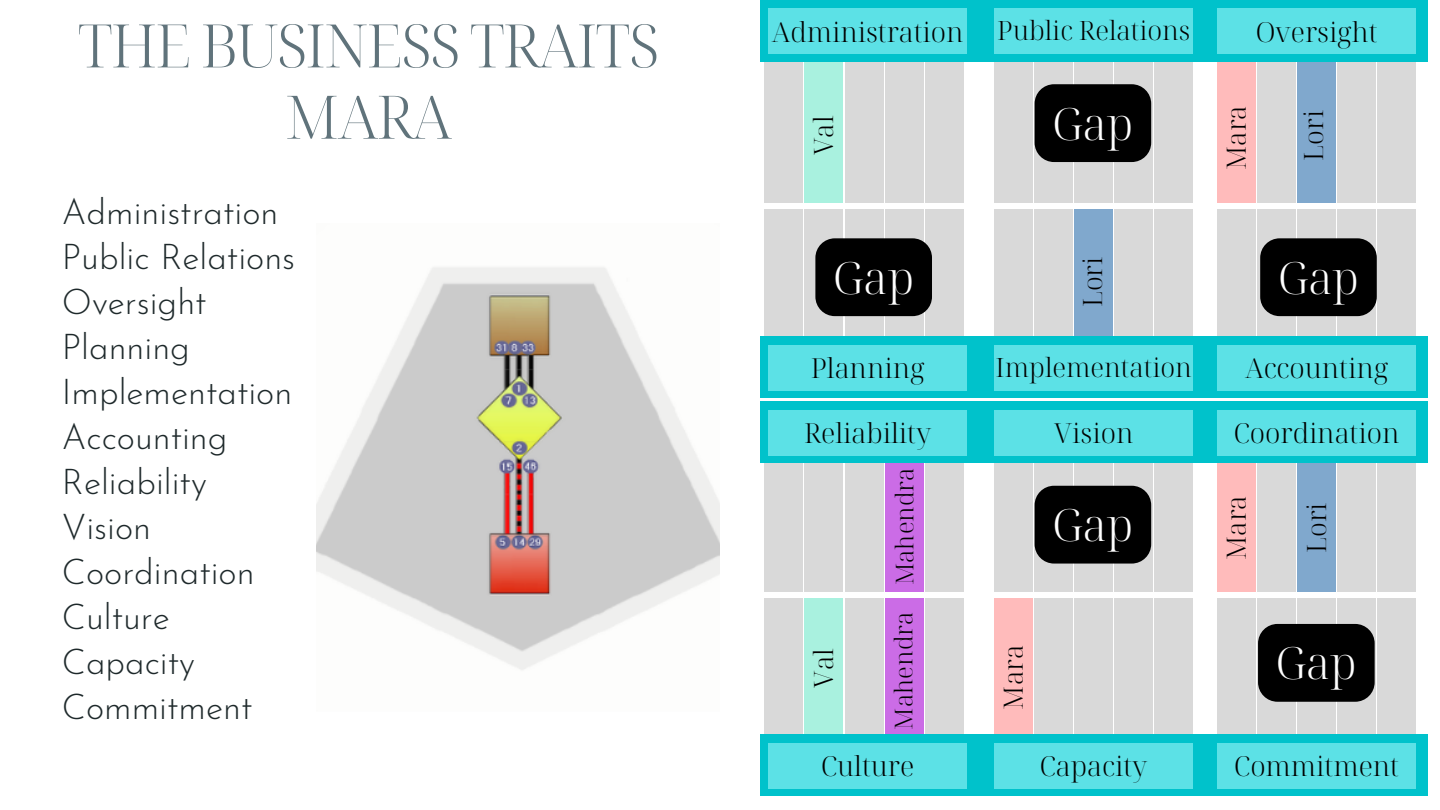
<style>
.page{position:relative;width:1440px;height:810px;background:#fff}
.page>*{position:absolute;margin:0;border:0;box-sizing:border-box;transform-origin:0 0}
.t1{font:300 59.9px "Noto Serif Display";letter-spacing:-.035em;color:#60737b}
.t2{font:300 44.5px "Noto Serif Display";color:#fff}
.t3{font:300 35px "Josefin Sans";color:#1e292b}
.t4{font:300 27.5px "Noto Serif Display";color:#000}
.t5{font:300 26.5px "Noto Serif Display";color:#000}
.t6{font:300 24.5px "Noto Serif Display";color:#000}
</style>
<div class="page">
<div style="left:765px;top:62px;width:38px;height:141px;background:#d9d9d9"></div>
<div style="left:805px;top:62px;width:38px;height:141px;background:#a9f1df"></div>
<div style="left:845px;top:62px;width:38px;height:141px;background:#d9d9d9"></div>
<div style="left:885px;top:62px;width:38px;height:141px;background:#d9d9d9"></div>
<div style="left:925px;top:62px;width:38px;height:141px;background:#d9d9d9"></div>
<div style="left:765px;top:209px;width:38px;height:142px;background:#d9d9d9"></div>
<div style="left:805px;top:209px;width:38px;height:142px;background:#d9d9d9"></div>
<div style="left:845px;top:209px;width:38px;height:142px;background:#d9d9d9"></div>
<div style="left:885px;top:209px;width:38px;height:142px;background:#d9d9d9"></div>
<div style="left:925px;top:209px;width:38px;height:142px;background:#d9d9d9"></div>
<div style="left:765px;top:450px;width:38px;height:142px;background:#d9d9d9"></div>
<div style="left:805px;top:450px;width:38px;height:142px;background:#d9d9d9"></div>
<div style="left:845px;top:450px;width:38px;height:142px;background:#d9d9d9"></div>
<div style="left:885px;top:450px;width:38px;height:142px;background:#cb6ce6"></div>
<div style="left:925px;top:450px;width:38px;height:142px;background:#d9d9d9"></div>
<div style="left:765px;top:598px;width:38px;height:142px;background:#d9d9d9"></div>
<div style="left:805px;top:598px;width:38px;height:142px;background:#a9f1df"></div>
<div style="left:845px;top:598px;width:38px;height:142px;background:#d9d9d9"></div>
<div style="left:885px;top:598px;width:38px;height:142px;background:#cb6ce6"></div>
<div style="left:925px;top:598px;width:38px;height:142px;background:#d9d9d9"></div>
<div style="left:994px;top:62px;width:39px;height:141px;background:#d9d9d9"></div>
<div style="left:1034px;top:62px;width:39px;height:141px;background:#d9d9d9"></div>
<div style="left:1075px;top:62px;width:38px;height:141px;background:#d9d9d9"></div>
<div style="left:1115px;top:62px;width:38px;height:141px;background:#d9d9d9"></div>
<div style="left:1155px;top:62px;width:38px;height:141px;background:#d9d9d9"></div>
<div style="left:994px;top:209px;width:39px;height:142px;background:#d9d9d9"></div>
<div style="left:1034px;top:209px;width:39px;height:142px;background:#d9d9d9"></div>
<div style="left:1075px;top:209px;width:38px;height:142px;background:#80a8cd"></div>
<div style="left:1115px;top:209px;width:38px;height:142px;background:#d9d9d9"></div>
<div style="left:1155px;top:209px;width:38px;height:142px;background:#d9d9d9"></div>
<div style="left:994px;top:450px;width:39px;height:142px;background:#d9d9d9"></div>
<div style="left:1034px;top:450px;width:39px;height:142px;background:#d9d9d9"></div>
<div style="left:1075px;top:450px;width:38px;height:142px;background:#d9d9d9"></div>
<div style="left:1115px;top:450px;width:38px;height:142px;background:#d9d9d9"></div>
<div style="left:1155px;top:450px;width:38px;height:142px;background:#d9d9d9"></div>
<div style="left:994px;top:598px;width:39px;height:142px;background:#fbb"></div>
<div style="left:1034px;top:598px;width:39px;height:142px;background:#d9d9d9"></div>
<div style="left:1075px;top:598px;width:38px;height:142px;background:#d9d9d9"></div>
<div style="left:1115px;top:598px;width:38px;height:142px;background:#d9d9d9"></div>
<div style="left:1155px;top:598px;width:38px;height:142px;background:#d9d9d9"></div>
<div style="left:1217px;top:62px;width:39px;height:141px;background:#fbb"></div>
<div style="left:1257px;top:62px;width:39px;height:141px;background:#d9d9d9"></div>
<div style="left:1298px;top:62px;width:38px;height:141px;background:#80a8cd"></div>
<div style="left:1338px;top:62px;width:38px;height:141px;background:#d9d9d9"></div>
<div style="left:1378px;top:62px;width:38px;height:141px;background:#d9d9d9"></div>
<div style="left:1217px;top:209px;width:39px;height:142px;background:#d9d9d9"></div>
<div style="left:1257px;top:209px;width:39px;height:142px;background:#d9d9d9"></div>
<div style="left:1298px;top:209px;width:38px;height:142px;background:#d9d9d9"></div>
<div style="left:1338px;top:209px;width:38px;height:142px;background:#d9d9d9"></div>
<div style="left:1378px;top:209px;width:38px;height:142px;background:#d9d9d9"></div>
<div style="left:1217px;top:450px;width:39px;height:142px;background:#fbb"></div>
<div style="left:1257px;top:450px;width:39px;height:142px;background:#d9d9d9"></div>
<div style="left:1298px;top:450px;width:38px;height:142px;background:#80a8cd"></div>
<div style="left:1338px;top:450px;width:38px;height:142px;background:#d9d9d9"></div>
<div style="left:1378px;top:450px;width:38px;height:142px;background:#d9d9d9"></div>
<div style="left:1217px;top:598px;width:39px;height:142px;background:#d9d9d9"></div>
<div style="left:1257px;top:598px;width:39px;height:142px;background:#d9d9d9"></div>
<div style="left:1298px;top:598px;width:38px;height:142px;background:#d9d9d9"></div>
<div style="left:1338px;top:598px;width:38px;height:142px;background:#d9d9d9"></div>
<div style="left:1378px;top:598px;width:38px;height:142px;background:#d9d9d9"></div>
<div style="left:760px;top:0;width:668px;height:62px;background:#00c2cb"></div>
<div style="left:768px;top:9px;width:199px;height:45px;background:#5ce1e6"></div>
<div style="left:994px;top:9px;width:199px;height:45px;background:#5ce1e6"></div>
<div style="left:1217px;top:9px;width:199px;height:45px;background:#5ce1e6"></div>
<div style="left:760px;top:337px;width:668px;height:61px;background:#00c2cb"></div>
<div style="left:768px;top:345px;width:199px;height:46px;background:#5ce1e6"></div>
<div style="left:994px;top:345px;width:199px;height:46px;background:#5ce1e6"></div>
<div style="left:1217px;top:345px;width:199px;height:46px;background:#5ce1e6"></div>
<div style="left:760px;top:402px;width:668px;height:61px;background:#00c2cb"></div>
<div style="left:768px;top:411px;width:199px;height:45px;background:#5ce1e6"></div>
<div style="left:994px;top:411px;width:199px;height:45px;background:#5ce1e6"></div>
<div style="left:1217px;top:411px;width:199px;height:45px;background:#5ce1e6"></div>
<div style="left:760px;top:734px;width:668px;height:62px;background:#00c2cb"></div>
<div style="left:768px;top:743px;width:199px;height:45px;background:#5ce1e6"></div>
<div style="left:994px;top:743px;width:199px;height:45px;background:#5ce1e6"></div>
<div style="left:1217px;top:743px;width:199px;height:45px;background:#5ce1e6"></div>
<img style="left:317px;top:267px;width:403px;height:403px">
<div style="left:1035px;top:84px;width:116px;height:78px;background:#000;border-radius:19px"></div>
<div style="left:1035px;top:486px;width:116px;height:78px;background:#000;border-radius:19px"></div>
<div style="left:1258px;top:624px;width:117px;height:78px;background:#000;border-radius:19px"></div>
<div style="left:815px;top:238px;width:117px;height:78px;background:#000;border-radius:19px"></div>
<div style="left:1260px;top:238px;width:117px;height:78px;background:#000;border-radius:19px"></div>
<p class="t1" style="left:78px;top:3px;width:583px">THE BUSINESS TRAITS</p>
<p class="t1" style="left:285px;top:75px;width:169px">MARA</p>
<p class="t3" style="left:62px;top:198px;width:218px">Administration</p>
<p class="t3" style="left:62px;top:243px;width:235px">Public Relations</p>
<p class="t3" style="left:62px;top:288px;width:146px">Oversight</p>
<p class="t3" style="left:62px;top:333px;width:130px">Planning</p>
<p class="t3" style="left:62px;top:378px;width:232px">Implementation</p>
<p class="t3" style="left:62px;top:423px;width:167px">Accounting</p>
<p class="t3" style="left:62px;top:468px;width:147px">Reliability</p>
<p class="t3" style="left:62px;top:513px;width:91px">Vision</p>
<p class="t3" style="left:62px;top:558px;width:194px">Coordination</p>
<p class="t3" style="left:62px;top:603px;width:110px">Culture</p>
<p class="t3" style="left:62px;top:648px;width:135px">Capacity</p>
<p class="t3" style="left:62px;top:693px;width:192px">Commitment</p>
<p class="t4" style="left:772px;top:12px;width:193px">Administration</p>
<p class="t5" style="left:997px;top:12px;width:195px">Public Relations</p>
<p class="t4" style="left:1256px;top:12px;width:123px">Oversight</p>
<p class="t5" style="left:805px;top:155px;width:41px;rotate:-90deg">Val</p>
<p class="t2" style="left:1052px;top:92px;width:82px">Gap</p>
<p class="t5" style="left:1218px;top:170px;width:66px;rotate:-90deg">Mara</p>
<p class="t5" style="left:1295px;top:161px;width:52px;rotate:-90deg">Lori</p>
<p class="t5" style="left:1074px;top:307px;width:52px;rotate:-90deg">Lori</p>
<p class="t2" style="left:833px;top:246px;width:82px">Gap</p>
<p class="t2" style="left:1278px;top:246px;width:82px">Gap</p>
<p class="t4" style="left:811px;top:349px;width:115px">Planning</p>
<p class="t5" style="left:996px;top:348px;width:198px">Implementation</p>
<p class="t4" style="left:1245px;top:349px;width:145px">Accounting</p>
<p class="t4" style="left:804px;top:414px;width:129px">Reliability</p>
<p class="t4" style="left:1054px;top:414px;width:81px">Vision</p>
<p class="t4" style="left:1234px;top:414px;width:167px">Coordination</p>
<p class="t5" style="left:805px;top:688px;width:41px;rotate:-90deg">Val</p>
<p class="t6" style="left:887px;top:585px;width:119px;rotate:-90deg">Mahendra</p>
<p class="t6" style="left:886px;top:730px;width:119px;rotate:-90deg">Mahendra</p>
<p class="t2" style="left:1052px;top:494px;width:82px">Gap</p>
<p class="t5" style="left:995px;top:710px;width:66px;rotate:-90deg">Mara</p>
<p class="t5" style="left:1218px;top:560px;width:66px;rotate:-90deg">Mara</p>
<p class="t5" style="left:1298px;top:553px;width:52px;rotate:-90deg">Lori</p>
<p class="t2" style="left:1276px;top:632px;width:82px">Gap</p>
<p class="t4" style="left:821px;top:747px;width:95px">Culture</p>
<p class="t4" style="left:1040px;top:747px;width:109px">Capacity</p>
<p class="t4" style="left:1234px;top:747px;width:166px">Commitment</p>
</div>
